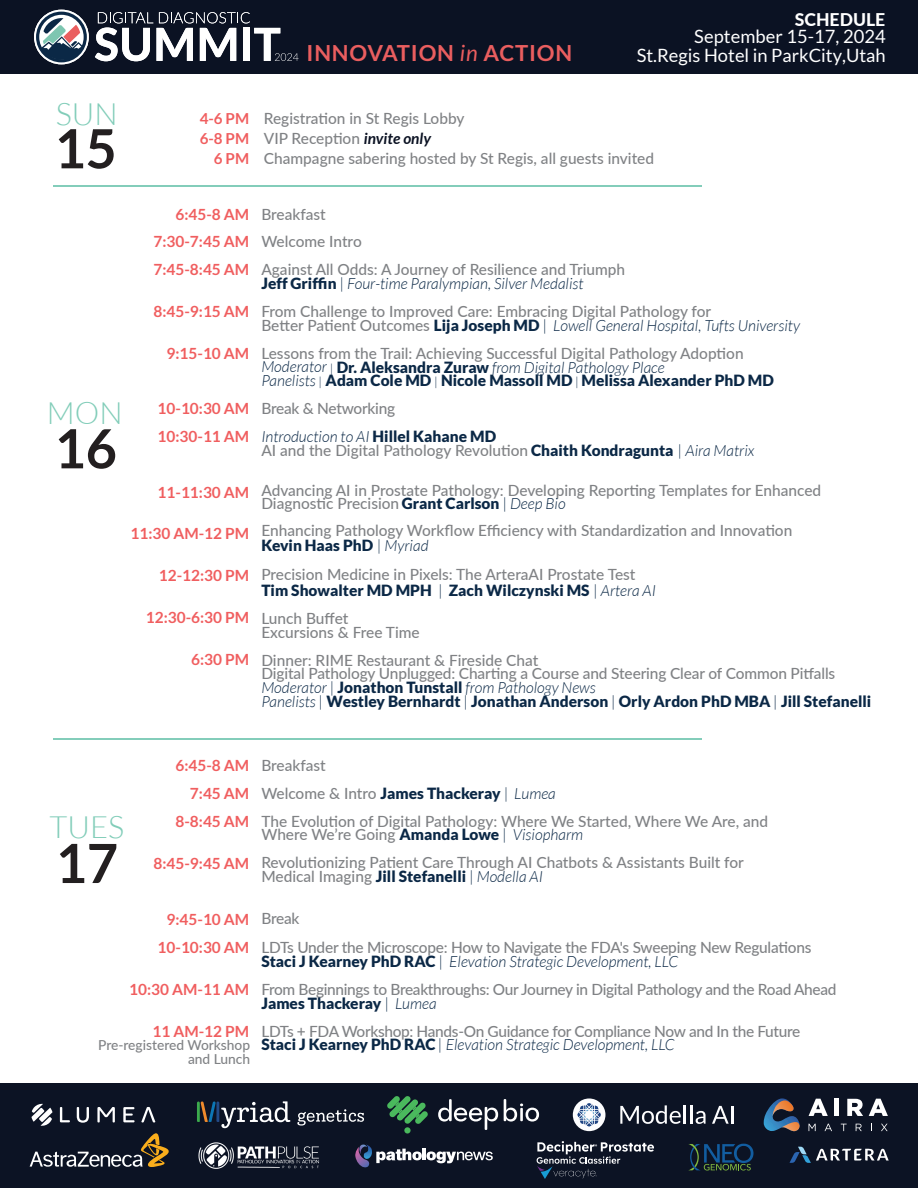
<style>
.page{position:relative;width:918px;height:1188px;background:#fff}
.page>*{position:absolute;margin:0;border:0;box-sizing:border-box;transform-origin:0 0}
.t1{font:700 54px "Lato";color:#231f20}
.t2{font:300 30.75px "Lato";color:#82cdb9}
.t3{font:700 22.2px "Lato";letter-spacing:.035em;color:#ea5e5f}
.t4{font:18.3px "Lato";color:#fff}
.t5{font:800 17.55px "Lato";color:#fff}
.t6{font:500 15.45px/27.8px "Lato";color:#808285}
.t7{font:500 15.45px/27.8px "Lato";letter-spacing:-.02em;color:#808285}
.t8{font:700 15.45px/27.8px "Lato";color:#f05e5f;text-align:justify}
.t9{font:900 15.45px/14px "Lato";color:#0b2846}
.t10{font:italic 300 15.45px "Lato";color:#0b2846}
.t11{font:700 15.15px/20.1px "Lato";color:#f05e5f;text-align:right}
.t12{font:500 13.8px "Lato";color:#808285}
.s1{font-weight:400;font-style:italic}
.s2{font-weight:700;font-style:italic;color:#0b1223}
.s3{font-weight:900;color:#0b2846}
.s4{font-weight:300;color:#0a2947}
.s5{font-weight:300;font-style:italic;color:#0b2846}
.s6{font-weight:300;font-style:italic}
.s7{font-weight:300;font-style:italic;font-size:12.3px}
.s8{font-weight:500;font-style:normal;font-size:13.8px;color:#808285}
.s9{font-weight:900;font-style:normal}
</style>
<div class="page">
<div style="left:0;top:0;width:918px;height:73px;background:#0b1223"></div>
<svg style="left:34px;top:10px;width:55px;height:54px"></svg>
<svg style="left:36px;top:12px;width:51px;height:50px"></svg>
<div style="left:39px;top:15px;width:45px;height:44px;background:#fff;border-radius:50%"></div>
<svg style="left:41px;top:18px;width:42px;height:42px"></svg>
<svg style="left:95px;top:12px;width:204px;height:49px"></svg>
<div style="left:0;top:1083px;width:918px;height:105px;background:#0c1324"></div>
<svg style="left:197px;top:1101px;width:93px;height:28px"></svg>
<svg style="left:297px;top:1109px;width:67px;height:17px"></svg>
<svg style="left:809px;top:1099px;width:19px;height:17px"></svg>
<div style="left:834px;top:1099px;width:5px;height:17px;background:#fff"></div>
<svg style="left:847px;top:1099px;width:16px;height:17px"></svg>
<svg style="left:869px;top:1099px;width:19px;height:17px"></svg>
<svg style="left:809px;top:1124px;width:7px;height:7px"></svg>
<svg style="left:825px;top:1124px;width:7px;height:7px"></svg>
<svg style="left:841px;top:1124px;width:6px;height:7px"></svg>
<svg style="left:856px;top:1124px;width:6px;height:7px"></svg>
<svg style="left:881px;top:1124px;width:7px;height:7px"></svg>
<svg style="left:764px;top:1098px;width:36px;height:33px"></svg>
<svg style="left:31px;top:1104px;width:21px;height:22px"></svg>
<svg style="left:60px;top:1107px;width:10px;height:15px"></svg>
<svg style="left:77px;top:1107px;width:12px;height:16px"></svg>
<svg style="left:97px;top:1107px;width:18px;height:15px"></svg>
<svg style="left:123px;top:1107px;width:12px;height:15px"></svg>
<svg style="left:141px;top:1107px;width:14px;height:16px"></svg>
<div style="left:573px;top:1098px;width:32px;height:33px;background:#fdfdfe;border-radius:50%"></div>
<svg style="left:620px;top:1105px;width:86px;height:19px"></svg>
<svg style="left:712px;top:1106px;width:17px;height:18px"></svg>
<hr style="left:731px;top:1106px;width:3px;height:18px;background:#fdfdfe">
<svg style="left:577px;top:1103px;width:24px;height:24px"></svg>
<svg style="left:438px;top:1099px;width:60px;height:31px"></svg>
<svg style="left:504px;top:1099px;width:35px;height:23px"></svg>
<svg style="left:404px;top:1127px;width:7px;height:7px"></svg>
<svg style="left:387px;top:1096px;width:41px;height:28px"></svg>
<svg style="left:688px;top:1144px;width:65px;height:27px"></svg>
<img style="left:198px;top:1142px;width:121px;height:27px">
<svg style="left:537px;top:1141px;width:117px;height:38px"></svg>
<svg style="left:355px;top:1144px;width:138px;height:24px"></svg>
<svg style="left:30px;top:1133px;width:139px;height:34px"></svg>
<svg style="left:790px;top:1147px;width:99px;height:16px"></svg>
<hr style="left:53px;top:185px;width:648px;height:1px;background:#83cdba">
<hr style="left:53px;top:738px;width:648px;height:2px;background:#83cdba">
<h2 class="t2" style="left:56px;top:98px;width:63px">SUN</h2>
<h1 class="t1" style="left:54px;top:118px;width:64px">15</h1>
<p class="t5" style="left:795px;top:6px;width:92px">SCHEDULE</p>
<p class="t4" style="left:694px;top:27px;width:193px">September 15-17, 2024</p>
<h3 class="t3" style="left:307px;top:41px;width:267px">INNOVATION <span class="s1">in</span> ACTION</h3>
<p class="t4" style="left:637px;top:45px;width:251px">St.Regis Hotel in ParkCity,Utah</p>
<p class="t11" style="left:200px;top:108px;width:51px">4-6 PM<br>6-8 PM<br>6 PM</p>
<p class="t6" style="left:264px;top:108px;width:392px;line-height:20.1px">Registration in St Regis Lobby<br>VIP Reception <span class="s2">invite only<br></span>Champagne sabering hosted by St Regis, all guests invited</p>
<p class="t8" style="left:153px;top:200px;width:97px;text-indent:22px">6:45-8 AM 7:30-7:45 AM 7:45-8:45 AM</p>
<p class="t8" style="left:153px;top:297px;width:97px">8:45-9:15 AM</p>
<p class="t8" style="left:167px;top:339px;width:84px">9:15-10 AM</p>
<h2 class="t2" style="left:47px;top:396px;width:77px">MON</h2>
<h1 class="t1" style="left:54px;top:418px;width:64px">16</h1>
<p class="t8" style="left:158px;top:394px;width:93px">10-10:30 AM<br>10:30-11 AM</p>
<p class="t8" style="left:158px;top:478px;width:93px">11-11:30 AM</p>
<p class="t8" style="left:131px;top:520px;width:120px">11:30 AM-12 PM</p>
<p class="t8" style="left:159px;top:562px;width:92px">12-12:30 PM</p>
<p class="t8" style="left:146px;top:603px;width:105px">12:30-6:30 PM</p>
<p class="t8" style="left:191px;top:645px;width:59px">6:30 PM</p>
<p class="t6" style="left:261px;top:199px;width:365px">Breakfast<br>Welcome Intro<br>Against All Odds: A Journey of Resilience and Triumph</p>
<p class="t6" style="left:261px;top:269px;width:451px"><span class="s3">Jeff Griffin</span> <span class="s4">|</span> <span class="s5">Four-time Paralympian, Silver Medalist<br></span>From Challenge to Improved Care: Embracing Digital Pathology for</p>
<p class="t6" style="left:261px;top:311px;width:540px">Better Patient Outcomes <span class="s3">Lija Joseph MD</span> <span class="s4">|</span> <span class="s5">Lowell General Hospital, Tufts University<br></span>Lessons from the Trail: Achieving Successful Digital Pathology Adoption</p>
<p class="t9" style="left:261px;top:360px;width:514px"><span class="s6">Moderator</span> <span class="s7">|</span> Dr. Aleksandra Zuraw <span class="s6">from Digital Pathology Place<br>Panelists</span> <span class="s7">|</span> Adam Cole MD <span class="s7">|</span> Nicole Massoll MD <span class="s7">|</span> Melissa Alexander PhD MD</p>
<p class="t6" style="left:261px;top:394px;width:236px">Break &amp; Networking<br><span class="s5">Introduction to AI</span> <span class="s3">Hillel Kahane MD</span></p>
<p class="t6" style="left:261px;top:436px;width:495px">AI and the Digital Pathology Revolution <span class="s3">Chaith Kondragunta</span> <span class="s4">|</span> <span class="s5">Aira Matrix</span></p>
<p class="t6" style="left:261px;top:482px;width:561px;line-height:14px">Advancing AI in Prostate Pathology: Developing Reporting Templates for Enhanced<br>Diagnostic Precision <span class="s3">Grant Carlson</span> <span class="s4">|</span> <span class="s5">Deep Bio</span></p>
<p class="t6" style="left:261px;top:523px;width:532px;line-height:15px">Enhancing Pathology Workflow Efficiency with Standardization and Innovation<br><span class="s3">Kevin Haas PhD</span> <span class="s4">|</span> <span class="s5">Myriad</span></p>
<p class="t6" style="left:261px;top:565px;width:396px;line-height:16.5px">Precision Medicine in Pixels: The ArteraAI Prostate Test<br><span class="s3">Tim Showalter MD MPH</span> <span class="s4">|</span> <span class="s3">Zach Wilczynski MS</span> <span class="s4">|</span> <span class="s5">Artera AI</span></p>
<p class="t6" style="left:261px;top:611px;width:160px;line-height:14px">Lunch Buffet<br>Excursions &amp; Free Time</p>
<p class="t6" style="left:261px;top:652px;width:611px;line-height:14px">Dinner: RIME Restaurant &amp; Fireside Chat<br>Digital Pathology Unplugged: Charting a Course and Steering Clear of Common Pitfalls <span class="s5">Moderator |</span> <span class="s3">Jonathon Tunstall</span> <span class="s5">from Pathology News<br>Panelists |</span> <span class="s3">Westley Bernhardt</span> <span class="s5">|</span> <span class="s3">Jonathan Anderson</span> <span class="s5">|</span> <span class="s3">Orly Ardon PhD MBA</span> <span class="s5">|</span> <span class="s3">Jill Stefanelli</span></p>
<p class="t6" style="left:261px;top:751px;width:508px">Breakfast<br>Welcome &amp; Intro <span class="s3">James Thackeray</span> <span class="s4">|</span> <span class="s5">Lumea<br></span>The Evolution of Digital Pathology: Where We Started, Where We Are, and</p>
<p class="t6" style="left:261px;top:820px;width:484px">Where We’re Going <span class="s3">Amanda Lowe</span> <span class="s4">|</span> <span class="s5">Visiopharm<br></span>Revolutionizing Patient Care Through AI Chatbots &amp; Assistants Built for</p>
<p class="t6" style="left:261px;top:862px;width:283px">Medical Imaging <span class="s3">Jill Stefanelli</span> <span class="s4">|</span> <span class="s5">Modella AI</span></p>
<p class="t6" style="left:261px;top:903px;width:552px;line-height:29.4px">Break<br>LDTs Under the Microscope: How to Navigate the FDA's Sweeping New Regulations</p>
<p class="t7" style="left:261px;top:947px;width:577px"><span class="s3">Staci J Kearney PhD RAC</span> <span class="s4">|</span> <span class="s5">Elevation Strategic Development, LLC<br></span>From Beginnings to Breakthroughs: Our Journey in Digital Pathology and the Road Ahead</p>
<p class="t7" style="left:261px;top:989px;width:540px"><span class="s3">James Thackeray</span> <span class="s4">|</span> <span class="s5">Lumea<br></span>LDTs + FDA Workshop: Hands-On Guidance for Compliance Now and In the Future</p>
<p class="t10" style="left:98px;top:1037px;width:578px"><span class="s8">Pre-registered Workshop</span> <span class="s9">Staci J Kearney PhD RAC</span> | Elevation Strategic Development, LLC</p>
<p class="t12" style="left:188px;top:1049px;width:64px">and Lunch</p>
<p class="t8" style="left:175px;top:751px;width:75px;text-align:right">6:45-8 AM<br>7:45 AM<br>8-8:45 AM</p>
<p class="t8" style="left:153px;top:849px;width:97px">8:45-9:45 AM</p>
<h2 class="t2" style="left:50px;top:811px;width:76px">TUES</h2>
<h1 class="t1" style="left:55px;top:832px;width:64px">17</h1>
<p class="t8" style="left:158px;top:905px;width:93px;text-align:center">9:45-10 AM<br>10-10:30 AM</p>
<p class="t8" style="left:129px;top:975px;width:121px">10:30 AM-11 AM</p>
<p class="t8" style="left:153px;top:1017px;width:98px">11 AM-12 PM</p>
</div>
